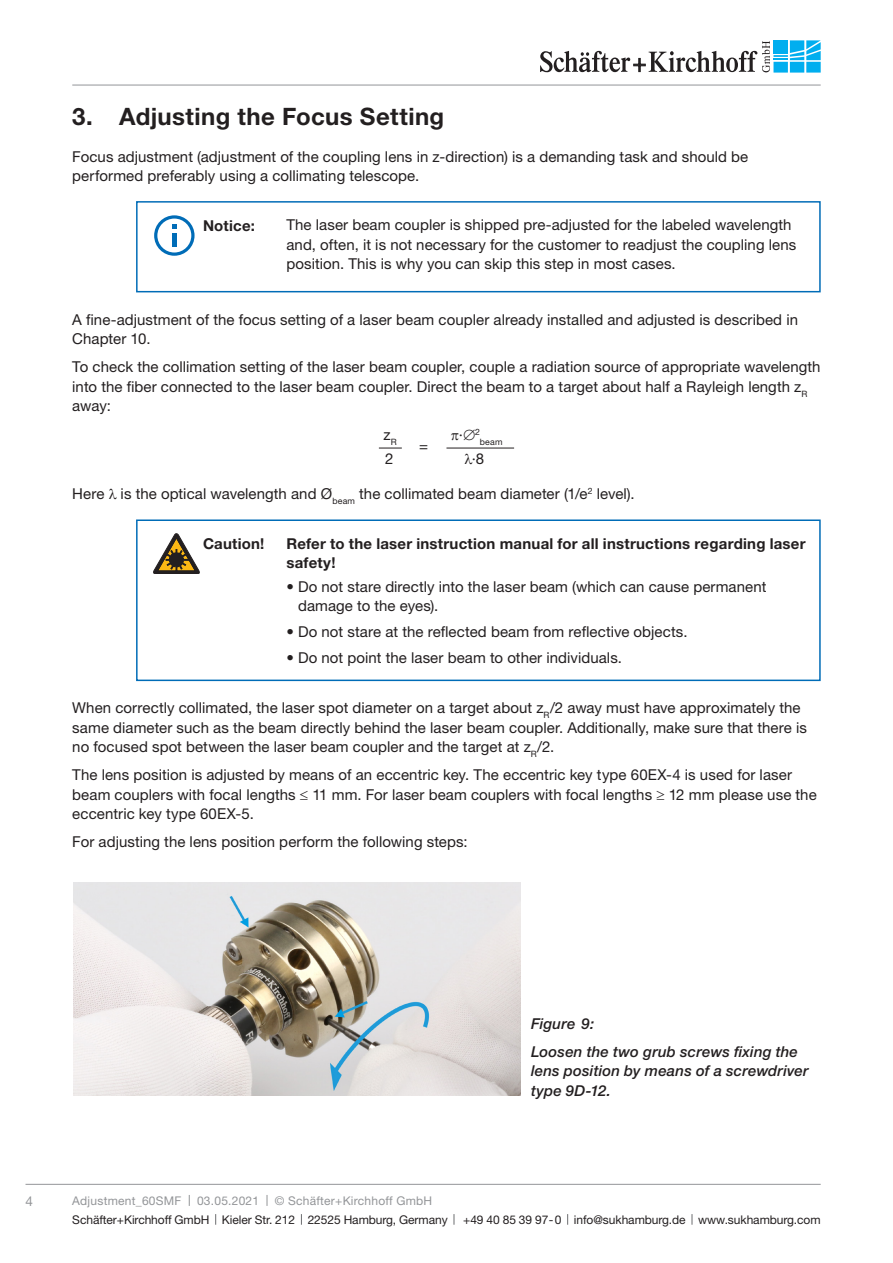
<style>
.page{position:relative;width:893px;height:1263px;background:#fff}
.page>*{position:absolute;margin:0;border:0;box-sizing:border-box;transform-origin:0 0}
.t1{font:700 24px "Helvetica Neue";letter-spacing:.015em;color:#231f20}
.S_K_Fließtext{font:15px/19.5px "Helvetica Neue";letter-spacing:.005em;color:#231f20}
.t2{font:700 15px/19.5px "Helvetica Neue";letter-spacing:.015em;color:#231f20}
.Bildlegende___seitli{font:italic 500 15px/19.5px "Helvetica Neue";letter-spacing:.01em;color:#231f20}
.t3{font:13.5px "Helvetica Neue";color:#939598}
.t4{font:12px "Helvetica Neue";letter-spacing:-.005em;color:#231f20}
.t5{font:12px "Helvetica Neue";letter-spacing:.02em;color:#939598}
.t6{font:8.7px "Helvetica Neue";color:#231f20}
</style>
<div class="page">
<svg style="left:773px;top:72px;width:15px;height:1px"></svg>
<div style="left:790px;top:62px;width:14px;height:11px;background:#69cff5"></div>
<svg style="left:806px;top:72px;width:15px;height:1px"></svg>
<svg style="left:540px;top:40px;width:281px;height:32px"></svg>
<hr style="left:72px;top:85px;width:749px;height:1px;background:#939598">
<hr style="left:26px;top:1184px;width:795px;height:1px;background:#939598">
<div style="left:136px;top:201px;width:685px;height:91px;border:2px solid #006cb7"></div>
<svg style="left:154px;top:215px;width:41px;height:40px"></svg>
<hr style="left:446px;top:448px;width:68px;height:1px;background:#231f20">
<svg style="left:379px;top:448px;width:23px;height:1px"></svg>
<div style="left:136px;top:519px;width:685px;height:162px;border:2px solid #006cb7"></div>
<svg style="left:154px;top:534px;width:45px;height:39px"></svg>
<img style="left:74px;top:883px;width:446px;height:212px">
<p class="t1" style="left:72px;top:102px;width:373px">3. Adjusting the Focus Setting</p>
<p class="S_K_Fließtext" style="left:72px;top:146px;width:678px">Focus adjustment (adjustment of the coupling lens in z-direction) is a demanding task and should be performed preferably using a collimating telescope.</p>
<p class="S_K_Fließtext" style="left:286px;top:215px;width:511px">The laser beam coupler is shipped pre-adjusted for the labeled wavelength and, often, it is not necessary for the customer to readjust the coupling lens position. This is why you can skip this step in most cases.</p>
<p class="t2" style="left:203px;top:215px;width:53px">Notice:</p>
<p class="S_K_Fließtext" style="left:72px;top:309px;width:727px">A fine-adjustment of the focus setting of a laser beam coupler already installed and adjusted is described in<br>Chapter 10.</p>
<p class="S_K_Fließtext" style="left:72px;top:357px;width:750px">To check the collimation setting of the laser beam coupler, couple a radiation source of appropriate wavelength into the fiber connected to the laser beam coupler. Direct the beam to a target about half a Rayleigh length z<sub>R </sub>away:</p>
<p class="S_K_Fließtext" style="left:384px;top:425px;width:15px">z<sub>R</sub></p>
<p class="S_K_Fließtext" style="left:459px;top:425px;width:22px">∙∅<sup>2</sup></p>
<p class="t6" style="left:480px;top:437px;width:24px">beam</p>
<p class="S_K_Fließtext" style="left:419px;top:436px;width:10px">=</p>
<p class="S_K_Fließtext" style="left:385px;top:449px;width:10px">2</p>
<p class="S_K_Fließtext" style="left:472px;top:449px;width:14px">∙8</p>
<p class="S_K_Fließtext" style="left:72px;top:484px;width:564px">Here is the optical wavelength and Ø<sub>beam</sub> the collimated beam diameter (1/e<sup>2</sup> level).</p>
<p class="t2" style="left:286px;top:533px;width:521px">Refer to the laser instruction manual for all instructions regarding laser safety!</p>
<p class="S_K_Fließtext" style="left:298px;top:577px;width:470px;text-indent:-12px">• Do not stare directly into the laser beam (which can cause permanent damage to the eyes).</p>
<p class="S_K_Fließtext" style="left:286px;top:622px;width:403px">• Do not stare at the reflected beam from reflective objects.</p>
<p class="S_K_Fließtext" style="left:286px;top:648px;width:337px">• Do not point the laser beam to other individuals.</p>
<p class="t2" style="left:203px;top:533px;width:63px">Caution!</p>
<p class="S_K_Fließtext" style="left:72px;top:698px;width:736px">When correctly collimated, the laser spot diameter on a target about z<sub>R</sub>/2 away must have approximately the same diameter such as the beam directly behind the laser beam coupler. Additionally, make sure that there is no focused spot between the laser beam coupler and the target at z<sub>R</sub>/2.</p>
<p class="S_K_Fließtext" style="left:72px;top:765px;width:746px">The lens position is adjusted by means of an eccentric key. The eccentric key type 60EX-4 is used for laser beam couplers with focal lengths ≤ 11 mm. For laser beam couplers with focal lengths ≥ 12 mm please use the eccentric key type 60EX-5.</p>
<p class="S_K_Fließtext" style="left:72px;top:832px;width:397px">For adjusting the lens position perform the following steps:</p>
<p class="t3" style="left:26px;top:1193px;width:9px">4</p>
<p class="Bildlegende___seitli" style="left:531px;top:1013px;width:65px">Figure 9:</p>
<p class="Bildlegende___seitli" style="left:531px;top:1041px;width:279px">Loosen the two grub screws fixing the lens position by means of a screwdriver type 9D-12.</p>
<p class="t5" style="left:72px;top:1193px;width:111px">Adjustment_60SMF</p>
<p class="t5" style="left:197px;top:1193px;width:64px">03.05.2021</p>
<p class="t5" style="left:275px;top:1193px;width:159px">© Schäfter+Kirchhoff GmbH</p>
<p class="t4" style="left:72px;top:1212px;width:377px">Schäfter+Kirchhoff GmbH Kieler Str. 212 22525 Hamburg, Germany</p>
<p class="t4" style="left:463px;top:1212px;width:359px">+49 40 85 39 97-0 info@sukhamburg.de www.sukhamburg.com</p>
</div>
